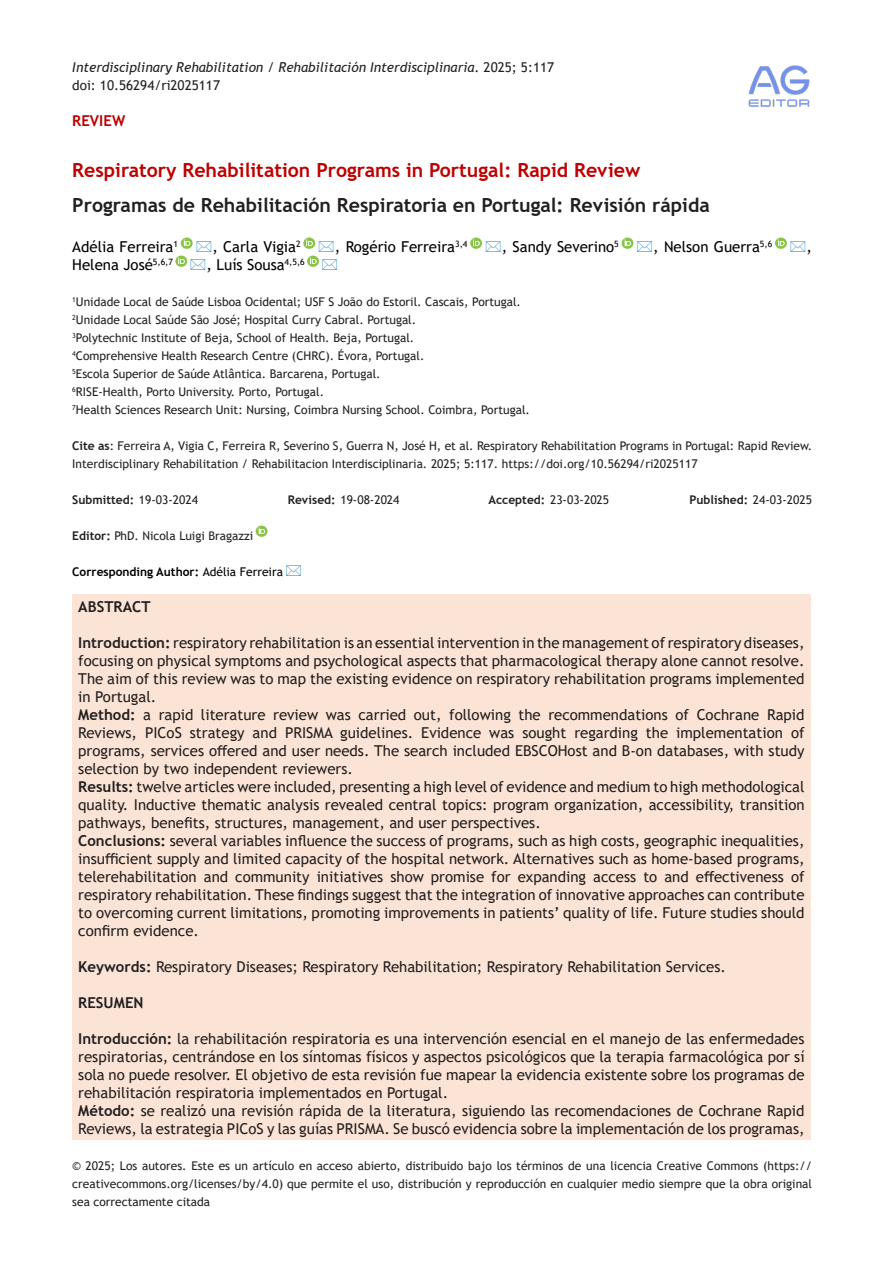
<style>
.page{position:relative;width:893px;height:1263px;background:#fff}
.page>*{position:absolute;margin:0;border:0;box-sizing:border-box;transform-origin:0 0}
.t1{font:700 19.5px "Trebuchet MS";color:#231f20}
.t2{font:700 19.5px "Trebuchet MS";color:#be0000}
.t3{font:15px/18px "Trebuchet MS";color:#231f20;text-align:justify}
.t4{font:15px "Trebuchet MS";color:#000}
.t5{font:700 15px "Trebuchet MS";color:#231f20}
.t6{font:700 15px "Trebuchet MS";color:#be0000}
.t7{font:italic 13.5px "Trebuchet MS";color:#231f20}
.t8{font:13.5px "Trebuchet MS";color:#231f20}
.t9{font:12px/18px "Trebuchet MS";color:#231f20;text-align:justify}
.t10{font:700 12px "Trebuchet MS";color:#231f20}
.t11{font:700 12px "Trebuchet MS";color:#000001}
.s1{font-style:normal}
.s2{font-weight:700}
.s3{font-weight:400}
</style>
<div class="page">
<div style="left:72px;top:595px;width:739px;height:545px;background:#fbe4d5"></div>
<svg style="left:256px;top:526px;width:12px;height:11px"></svg>
<img style="left:748px;top:65px;width:62px;height:42px">
<svg style="left:470px;top:238px;width:13px;height:11px"></svg>
<svg style="left:622px;top:238px;width:12px;height:11px"></svg>
<svg style="left:775px;top:238px;width:12px;height:11px"></svg>
<svg style="left:175px;top:238px;width:18px;height:29px"></svg>
<svg style="left:303px;top:238px;width:16px;height:29px"></svg>
<p class="t7" style="left:72px;top:59px;width:483px">Interdisciplinary Rehabilitation / Rehabilitación Interdisciplinaria<span class="s1">. 2025; 5:117</span></p>
<p class="t8" style="left:72px;top:77px;width:149px">doi: 10.56294/ri2025117</p>
<p class="t6" style="left:72px;top:111px;width:54px">REVIEW</p>
<p class="t2" style="left:72px;top:158px;width:570px">Respiratory Rehabilitation Programs in Portugal: Rapid Review</p>
<p class="t1" style="left:72px;top:193px;width:639px">Programas de Rehabilitación Respiratoria en Portugal: Revisión rápida</p>
<p class="t4" style="left:72px;top:237px;width:107px">Adélia Ferreira<sup>1</sup></p>
<p class="t4" style="left:212px;top:237px;width:90px">, Carla Vigia<sup>2</sup></p>
<p class="t4" style="left:335px;top:237px;width:134px">, Rogério Ferreira<sup>3,4</sup></p>
<p class="t4" style="left:502px;top:237px;width:119px">, Sandy Severino<sup>5</sup></p>
<p class="t4" style="left:653px;top:237px;width:121px">, Nelson Guerra<sup>5,6</sup></p>
<p class="t4" style="left:807px;top:237px;width:7px">,</p>
<p class="t4" style="left:72px;top:255px;width:102px">Helena José<sup>5,6,7</sup></p>
<p class="t4" style="left:207px;top:255px;width:100px">, Luís Sousa<sup>4,5,6</sup></p>
<p class="t9" style="left:72px;top:293px;width:450px"><sup>1</sup>Unidade Local de Saúde Lisboa Ocidental; USF S João do Estoril. Cascais, Portugal.</p>
<p class="t9" style="left:72px;top:311px;width:345px"><sup>2</sup>Unidade Local Saúde São José; Hospital Curry Cabral. Portugal.</p>
<p class="t9" style="left:72px;top:329px;width:343px"><sup>3</sup>Polytechnic Institute of Beja, School of Health. Beja, Portugal.</p>
<p class="t9" style="left:72px;top:347px;width:354px"><sup>4</sup>Comprehensive Health Research Centre (CHRC). Évora, Portugal.</p>
<p class="t9" style="left:72px;top:365px;width:310px"><sup>5</sup>Escola Superior de Saúde Atlântica. Barcarena, Portugal.</p>
<p class="t9" style="left:72px;top:383px;width:253px"><sup>6</sup>RISE-Health, Porto University. Porto, Portugal.</p>
<p class="t9" style="left:72px;top:401px;width:459px"><sup>7</sup>Health Sciences Research Unit: Nursing, Coimbra Nursing School. Coimbra, Portugal.</p>
<p class="t9" style="left:72px;top:437px;width:741px"><span class="s2">Cite as</span>: Ferreira A, Vigia C, Ferreira R, Severino S, Guerra N, José H, et al. Respiratory Rehabilitation Programs in Portugal: Rapid Review.<br>Interdisciplinary Rehabilitation / Rehabilitacion Interdisciplinaria. 2025; 5:117. https://doi.org/10.56294/ri2025117</p>
<p class="t10" style="left:72px;top:492px;width:127px">Submitted: <span class="s3">19-03-2024</span></p>
<p class="t9" style="left:288px;top:491px;width:113px"><span class="s2">Revised:</span> 19-08-2024</p>
<p class="t9" style="left:488px;top:491px;width:122px"><span class="s2">Accepted:</span> 23-03-2025</p>
<p class="t10" style="left:689px;top:492px;width:124px">Published: <span class="s3">24-03-2025</span></p>
<p class="t9" style="left:72px;top:527px;width:183px"><span class="s2">Editor:</span> PhD. Nicola Luigi Bragazzi</p>
<p class="t11" style="left:72px;top:564px;width:212px">Corresponding Author: <span class="s3">Adélia Ferreira</span></p>
<p class="t5" style="left:78px;top:597px;width:74px">ABSTRACT</p>
<p class="t3" style="left:78px;top:634px;width:728px"><span class="s2">Introduction:</span> respiratory rehabilitation is an essential intervention in the management of respiratory diseases, focusing on physical symptoms and psychological aspects that pharmacological therapy alone cannot resolve.<br>The aim of this review was to map the existing evidence on respiratory rehabilitation programs implemented in Portugal.</p>
<p class="t3" style="left:78px;top:706px;width:728px"><span class="s2">Method:</span> a rapid literature review was carried out, following the recommendations of Cochrane Rapid Reviews, PICoS strategy and PRISMA guidelines. Evidence was sought regarding the implementation of programs, services offered and user needs. The search included EBSCOHost and B-on databases, with study selection by two independent reviewers.</p>
<p class="t3" style="left:78px;top:778px;width:728px"><span class="s2">Results:</span> twelve articles were included, presenting a high level of evidence and medium to high methodological quality. Inductive thematic analysis revealed central topics: program organization, accessibility, transition pathways, benefits, structures, management, and user perspectives.</p>
<p class="t3" style="left:78px;top:832px;width:728px"><span class="s2">Conclusions:</span> several variables influence the success of programs, such as high costs, geographic inequalities, insufficient supply and limited capacity of the hospital network. Alternatives such as home-based programs, telerehabilitation and community initiatives show promise for expanding access to and effectiveness of respiratory rehabilitation. These findings suggest that the integration of innovative approaches can contribute to overcoming current limitations, promoting improvements in patients’ quality of life. Future studies should confirm evidence.</p>
<p class="t3" style="left:78px;top:958px;width:649px"><span class="s2">Keywords:</span> Respiratory Diseases; Respiratory Rehabilitation; Respiratory Rehabilitation Services.</p>
<p class="t5" style="left:78px;top:993px;width:67px">RESUMEN</p>
<p class="t3" style="left:78px;top:1030px;width:728px"><span class="s2">Introducción:</span> la rehabilitación respiratoria es una intervención esencial en el manejo de las enfermedades respiratorias, centrándose en los síntomas físicos y aspectos psicológicos que la terapia farmacológica por sí sola no puede resolver. El objetivo de esta revisión fue mapear la evidencia existente sobre los programas de rehabilitación respiratoria implementados en Portugal.</p>
<p class="t3" style="left:78px;top:1102px;width:728px"><span class="s2">Método:</span> se realizó una revisión rápida de la literatura, siguiendo las recomendaciones de Cochrane Rapid<br>Reviews, la estrategia PICoS y las guías PRISMA. Se buscó evidencia sobre la implementación de los programas,</p>
<p class="t9" style="left:72px;top:1157px;width:741px">© 2025; Los autores. Este es un artículo en acceso abierto, distribuido bajo los términos de una licencia Creative Commons (https:// creativecommons.org/licenses/by/4.0) que permite el uso, distribución y reproducción en cualquier medio siempre que la obra original sea correctamente citada</p>
</div>
